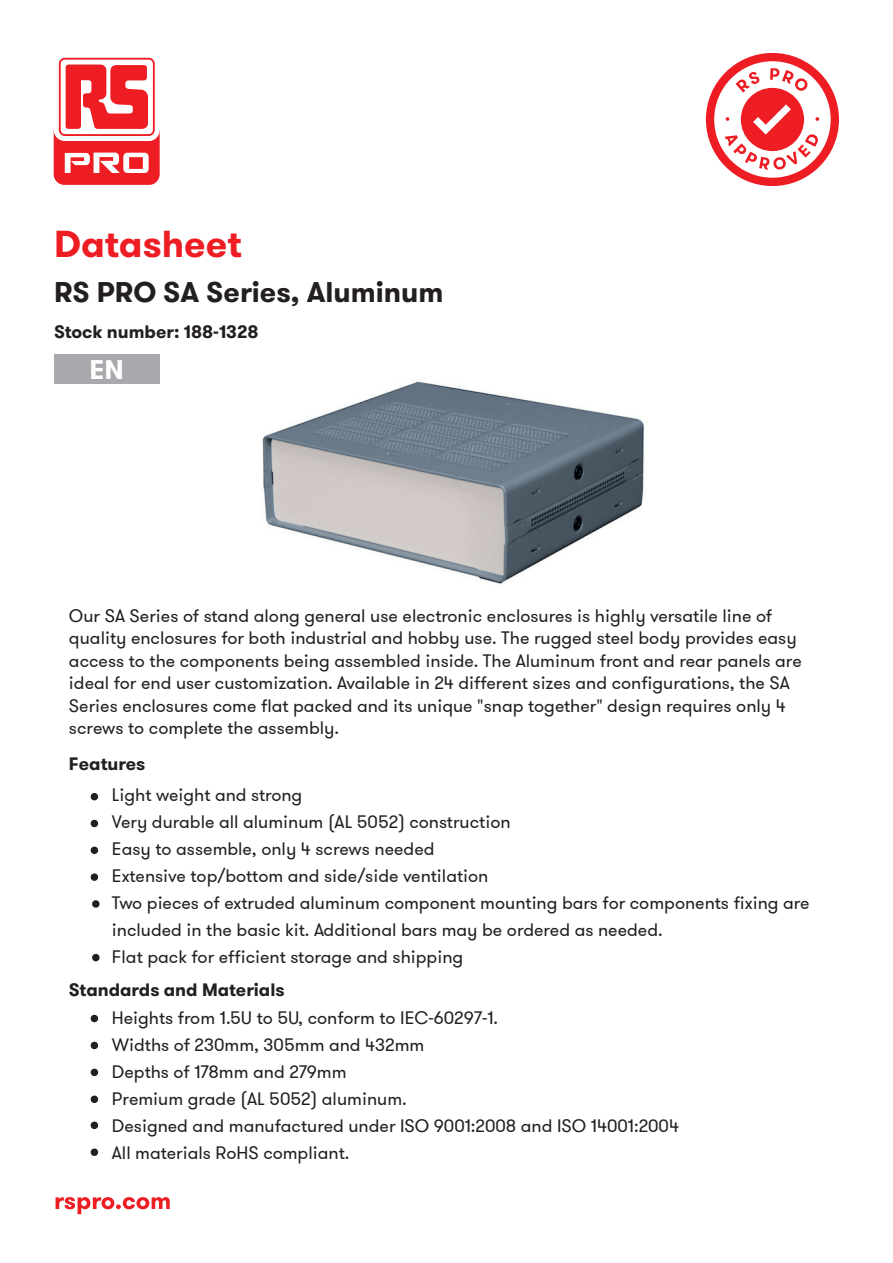
<style>
.page{position:relative;width:893px;height:1263px;background:#fff}
.page>*{position:absolute;margin:0;border:0;box-sizing:border-box;transform-origin:0 0}
.t1{font:700 37.5px "GT Walsheim Pro";color:#ee1d23}
.t2{font:700 28.5px "GT Walsheim Pro";color:#231f20}
.t3{font:700 27px "GT Walsheim Pro";color:#fff}
.t4{font:18px/27px "GT Walsheim";color:#231f20}
.t5{font:700 18px "GT Walsheim Pro";color:#231f20}
</style>
<div class="page">
<svg style="left:56px;top:1197px;width:114px;height:17px"></svg>
<div style="left:54px;top:354px;width:105px;height:30px;background:#a8a9ad"></div>
<div style="left:706px;top:53px;width:133px;height:133px;background:#ee1d23;border-radius:50%"></div>
<div style="left:714px;top:61px;width:117px;height:117px;background:#fff;border-radius:50%"></div>
<div style="left:741px;top:88px;width:63px;height:63px;background:#ee1d23;border-radius:50%"></div>
<svg style="left:735px;top:72px;width:24px;height:21px"></svg>
<svg style="left:770px;top:68px;width:37px;height:23px"></svg>
<svg style="left:725px;top:104px;width:94px;height:66px"></svg>
<svg style="left:54px;top:53px;width:105px;height:88px"></svg>
<svg style="left:54px;top:58px;width:105px;height:126px"></svg>
<svg style="left:90px;top:793px;width:9px;height:8px"></svg>
<svg style="left:90px;top:819px;width:9px;height:9px"></svg>
<svg style="left:90px;top:846px;width:9px;height:8px"></svg>
<svg style="left:90px;top:873px;width:9px;height:8px"></svg>
<svg style="left:92px;top:900px;width:8px;height:8px"></svg>
<svg style="left:92px;top:953px;width:8px;height:9px"></svg>
<svg style="left:90px;top:1014px;width:9px;height:9px"></svg>
<svg style="left:90px;top:1041px;width:9px;height:9px"></svg>
<svg style="left:90px;top:1068px;width:9px;height:9px"></svg>
<svg style="left:90px;top:1095px;width:9px;height:8px"></svg>
<svg style="left:90px;top:1121px;width:9px;height:8px"></svg>
<svg style="left:90px;top:1148px;width:9px;height:8px"></svg>
<img style="left:262px;top:381px;width:382px;height:203px">
<h1 class="t1" style="left:54px;top:219px;width:189px">Datasheet</h1>
<h2 class="t2" style="left:54px;top:273px;width:391px">RS PRO SA Series, Aluminum</h2>
<p class="t5" style="left:54px;top:320px;width:206px">Stock number: 188-1328</p>
<h3 class="t3" style="left:90px;top:352px;width:36px">EN</h3>
<p class="t4" style="left:69px;top:604px;width:734px;line-height:22.5px">Our SA Series of stand along general use electronic enclosures is highly versatile line of quality enclosures for both industrial and hobby use. The rugged steel body provides easy access to the components being assembled inside. The Aluminum front and rear panels are ideal for end user customization. Available in 24 different sizes and configurations, the SA Series enclosures come flat packed and its unique "snap together" design requires only 4 screws to complete the assembly.</p>
<p class="t5" style="left:69px;top:752px;width:78px">Features</p>
<p class="t4" style="left:112px;top:781px;width:699px">Light weight and strong<br>Very durable all aluminum (AL 5052) construction<br>Easy to assemble, only 4 screws needed<br>Extensive top/bottom and side/side ventilation<br>Two pieces of extruded aluminum component mounting bars for components fixing are included in the basic kit. Additional bars may be ordered as needed.<br>Flat pack for efficient storage and shipping</p>
<p class="t5" style="left:69px;top:978px;width:217px">Standards and Materials</p>
<p class="t4" style="left:112px;top:1004px;width:569px">Heights from 1.5U to 5U, conform to IEC-60297-1.<br>Widths of 230mm, 305mm and 432mm<br>Depths of 178mm and 279mm<br>Premium grade (AL 5052) aluminum.<br>Designed and manufactured under ISO 9001:2008 and ISO 14001:2004<br>All materials RoHS compliant.</p>
</div>
